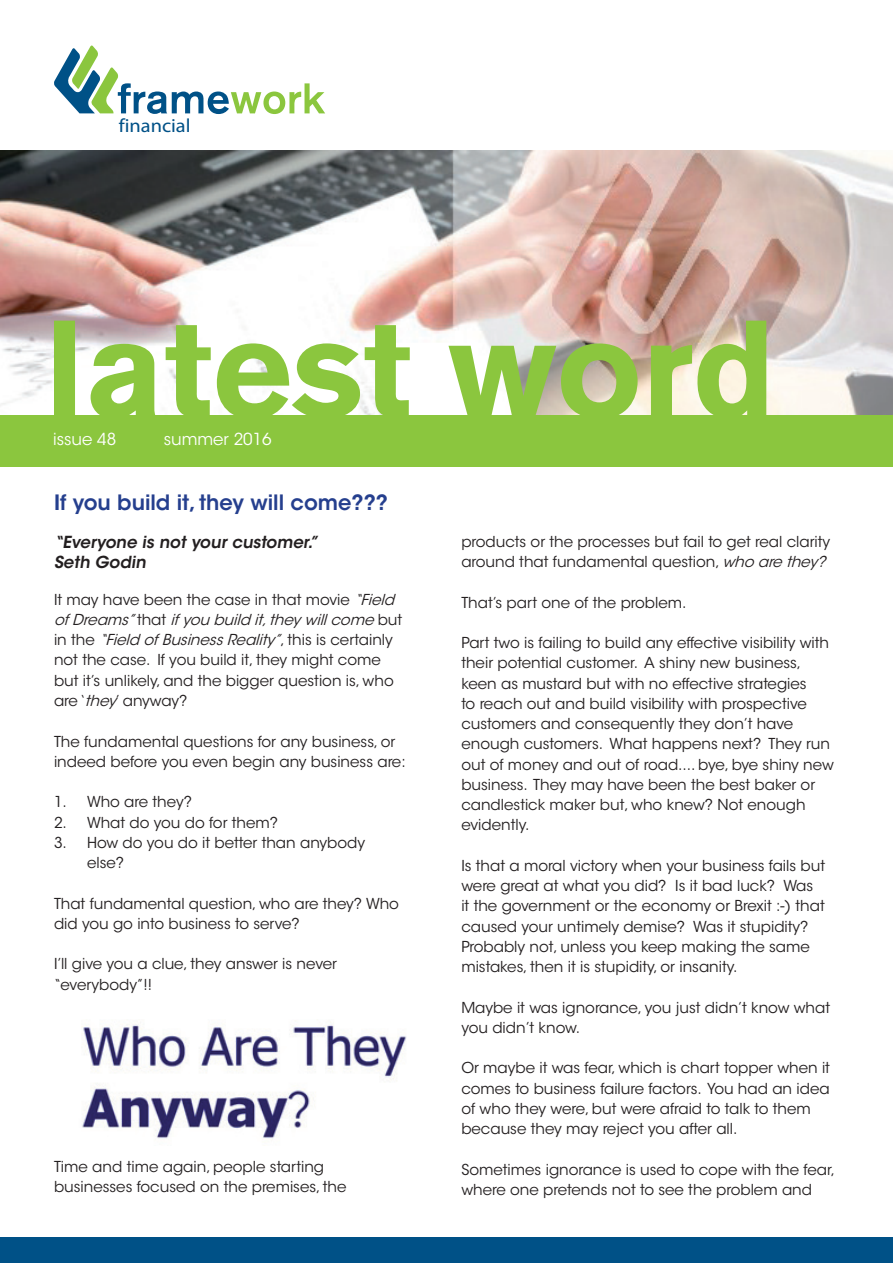
<style>
.page{position:relative;width:893px;height:1263px;background:#fff}
.page>*{position:absolute;margin:0;border:0;box-sizing:border-box;transform-origin:0 0}
.t1{font:600 21px "ITC Avant Garde Std";color:#253f8e}
.t2{font:19.2px "Myriad Pro";color:#005187;scale:1.07 1}
.t3{font:600 16.5px/19.8px "ITC Avant Garde Std";color:#231f20}
.t4{font:16.5px "ITC Avant Garde Std";color:#fff}
.t5{font:15px/20.2px "ITC Avant Garde Std";color:#231f20}
.s1{font-style:italic}
</style>
<div class="page">
<div style="left:0;top:415px;width:893px;height:51px;background:#8bc63e"></div>
<div style="left:0;top:1237px;width:893px;height:26px;background:#005187"></div>
<img style="left:0;top:151px;width:893px;height:264px">
<svg style="left:54px;top:45px;width:271px;height:69px"></svg>
<svg style="left:54px;top:321px;width:712px;height:94px"></svg>
<img style="left:81px;top:1022px;width:326px;height:117px">
<p class="t2" style="left:119px;top:113px;width:148px">financial planning</p>
<p class="t4" style="left:53px;top:429px;width:65px">issue 48</p>
<p class="t4" style="left:164px;top:429px;width:109px">summer 2016</p>
<h1 class="t1" style="left:54px;top:489px;width:335px">If you build it, they will come???</h1>
<p class="t3" style="left:54px;top:532px;width:269px">“Everyone is not your customer.”<br>Seth Godin</p>
<p class="t5" style="left:54px;top:589px;width:350px">It may have been the case in that movie <span class="s1">“Field ofDreams”</span>t h a t <span class="s1">ifyou build it,theywillcome</span> b u t i n t h e <span class="s1">“Field ofBusinessReality”</span>, t h i s i s c e r t a i n l y not the case. If you build it, they might come but it’s unlikely, and the bigger question is, who are ‘<span class="s1">they</span>’ anyway?</p>
<p class="t5" style="left:54px;top:731px;width:353px">The fundamental questions for any business, or indeed before you even begin any business are:</p>
<p class="t5" style="left:54px;top:792px;width:140px">1. Who are they?</p>
<p class="t5" style="left:54px;top:812px;width:226px">2. What do you do for them?</p>
<p class="t5" style="left:87px;top:832px;width:279px;text-indent:-33px">3. How do you do it better than anybody else?</p>
<p class="t5" style="left:54px;top:893px;width:346px">That fundamental question, who are they? Who did you go into business to serve?</p>
<p class="t5" style="left:54px;top:954px;width:285px">I’ll give you a clue, they answer is never “everybody”!!</p>
<p class="t5" style="left:54px;top:1156px;width:294px">Time and time again, people starting businesses focused on the premises, the</p>
<p class="t5" style="left:461px;top:531px;width:371px">products or the processes but fail to get real clarity around that fundamental question, <span class="s1">who are they?</span></p>
<p class="t5" style="left:461px;top:592px;width:227px">That’s part one of the problem.</p>
<p class="t5" style="left:461px;top:633px;width:374px">Part two is failing to build any effective visibility with their potential customer. A shiny new business, keen as mustard but with no effective strategies<br>to reach out and build visibility with prospective customers and consequently they don’t have enough customers. What happens next? They run out of money and out of road.... bye, bye shiny new business. They may have been the best baker or candlestick maker but, who knew? Not enough evidently.</p>
<p class="t5" style="left:461px;top:855px;width:365px">Is that a moral victory when your business fails but were great at what you did? Is it bad luck? Was<br>it the government or the economy or Brexit :-) that caused your untimely demise? Was it stupidity?<br>Probably not, unless you keep making the same mistakes, then it is stupidity, or insanity.</p>
<p class="t5" style="left:461px;top:997px;width:370px">Maybe it was ignorance, you just didn’t know what you didn’t know.</p>
<p class="t5" style="left:461px;top:1058px;width:370px">Or maybe it was fear, which is chart topper when it comes to business failure factors. You had an idea of who they were, but were afraid to talk to them because they may reject you after all.</p>
<p class="t5" style="left:461px;top:1159px;width:375px">Sometimes ignorance is used to cope with the fear, where one pretends not to see the problem and</p>
</div>
